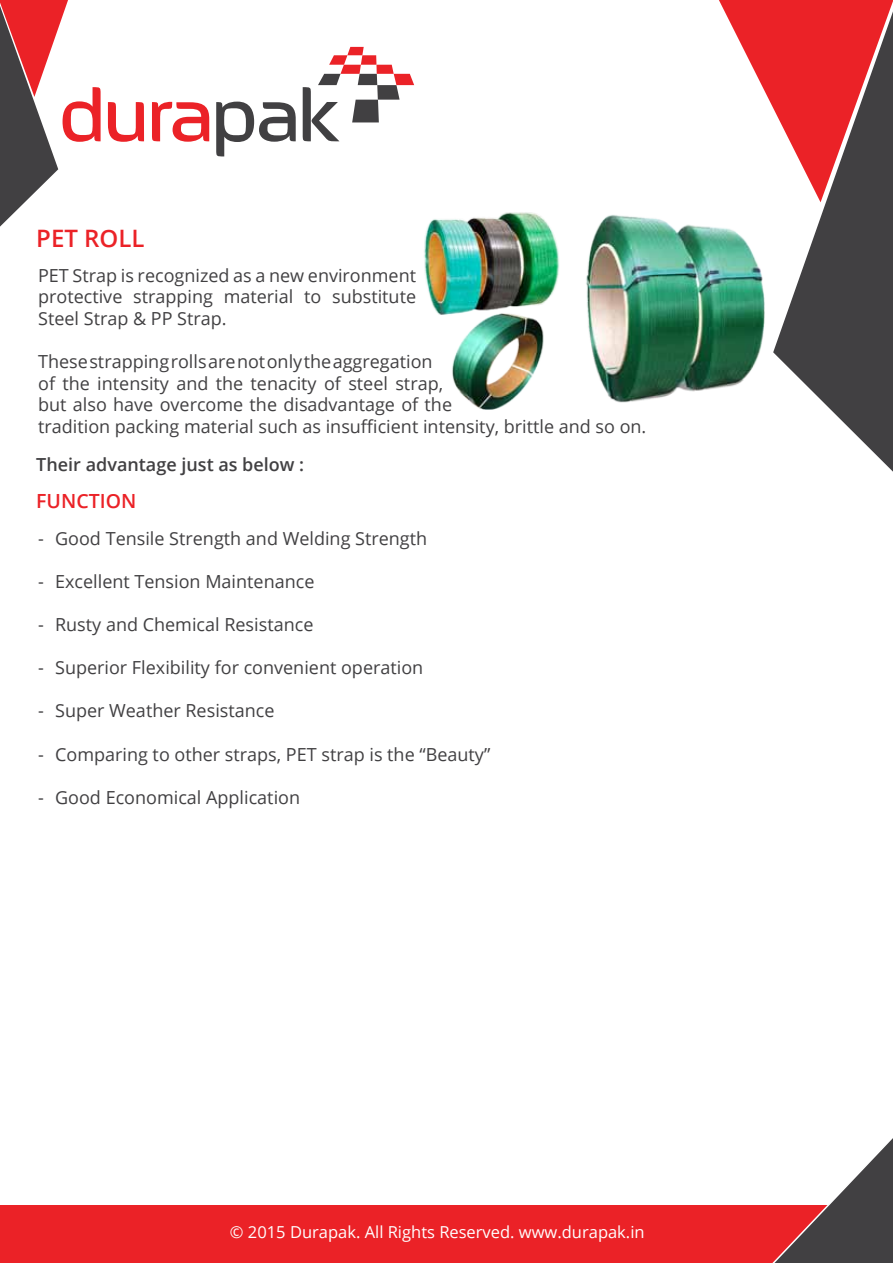
<style>
.page{position:relative;width:893px;height:1263px;background:#fff}
.page>*{position:absolute;margin:0;border:0;box-sizing:border-box;transform-origin:0 0}
.t1{font:500 95.7px "September";color:#eb2227}
.t2{font:600 24px "Open Sans";color:#eb2227}
.t3{font:600 19.5px "Open Sans";color:#eb2227}
.t4{font:18px/21.6px "Open Sans";color:#414042;text-align:justify}
.t5{font:600 18px "Open Sans";color:#414042}
.t6{font:16.5px "Open Sans";color:#fff}
.s1{color:#414042}
</style>
<div class="page">
<div style="left:0;top:1206px;width:893px;height:57px;background:#eb2227"></div>
<svg style="left:757px;top:1138px;width:136px;height:125px"></svg>
<svg style="left:719px;top:0;width:174px;height:108px"></svg>
<svg style="left:773px;top:11px;width:120px;height:461px;fill:#414042"></svg>
<svg style="left:0;top:0;width:68px;height:227px"></svg>
<svg style="left:318px;top:47px;width:96px;height:75px"></svg>
<img style="left:424px;top:207px;width:353px;height:203px">
<h1 class="t1" style="left:60px;top:65px;width:280px">dura<span class="s1">pak</span></h1>
<h2 class="t2" style="left:36px;top:222px;width:110px">PET ROLL</h2>
<p class="t4" style="left:38px;top:264px;width:380px">PET Strap is recognized as a new environment protective strapping material to substitute Steel Strap &amp; PP Strap.</p>
<p class="t4" style="left:38px;top:350px;width:610px;text-align:left">These strapping rolls are not only the aggregation<br>of the intensity and the tenacity of steel strap,<br>but also have overcome the disadvantage of the<br>tradition packing material such as insufficient intensity, brittle and so on.</p>
<p class="t5" style="left:36px;top:452px;width:269px">Their advantage just as below :</p>
<p class="t3" style="left:36px;top:487px;width:102px">FUNCTION</p>
<p class="t4" style="left:38px;top:527px;width:391px">- Good Tensile Strength and Welding Strength</p>
<p class="t4" style="left:38px;top:570px;width:278px">- Excellent Tension Maintenance</p>
<p class="t4" style="left:38px;top:613px;width:277px">- Rusty and Chemical Resistance</p>
<p class="t4" style="left:38px;top:656px;width:387px">- Superior Flexibility for convenient operation</p>
<p class="t4" style="left:38px;top:699px;width:238px">- Super Weather Resistance</p>
<p class="t4" style="left:38px;top:743px;width:454px">- Comparing to other straps, PET strap is the “Beauty”</p>
<p class="t4" style="left:38px;top:786px;width:264px">- Good Economical Application</p>
<p class="t6" style="left:230px;top:1221px;width:416px">© 2015 Durapak. All Rights Reserved. www.durapak.in</p>
</div>
